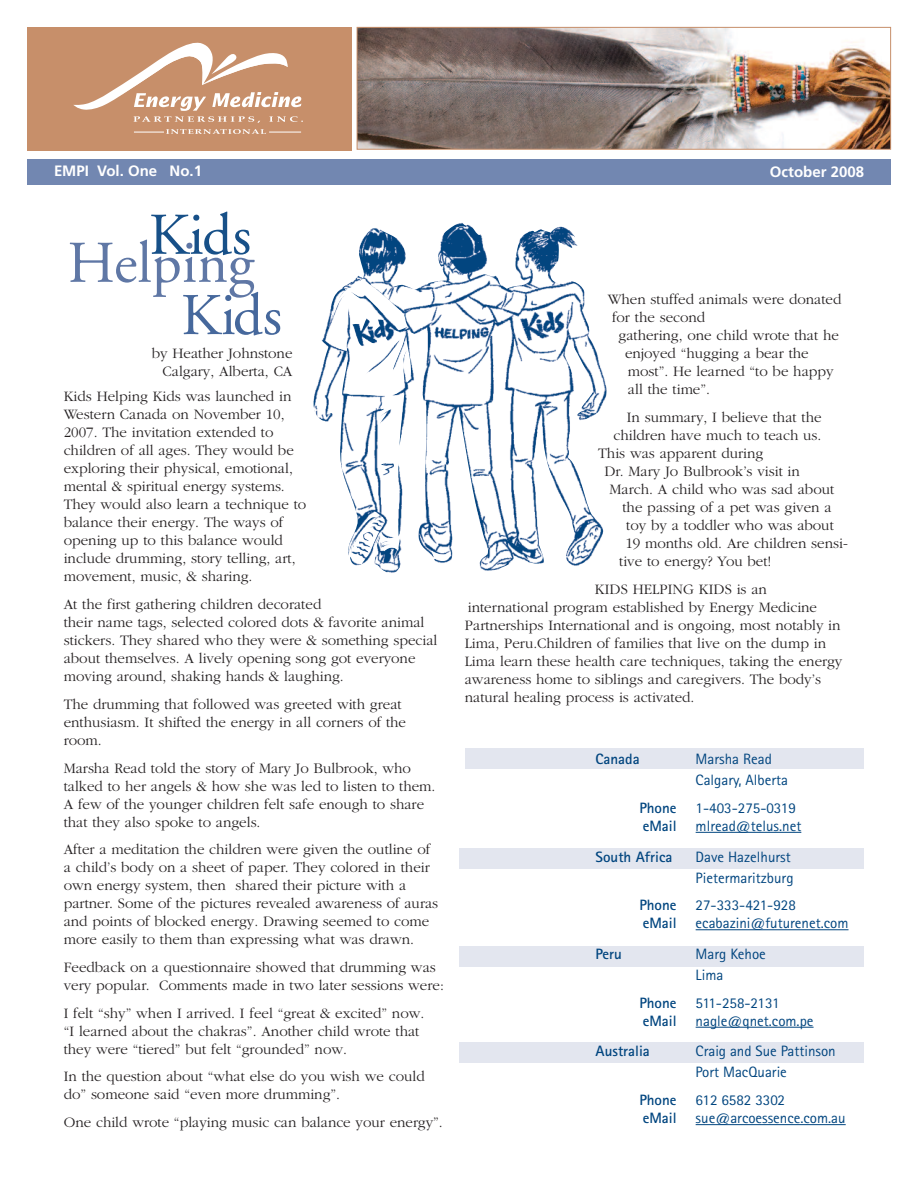
<style>
.page{position:relative;width:918px;height:1188px;background:#fff}
.page>*{position:absolute;margin:0;border:0;box-sizing:border-box;transform-origin:0 0}
.t1{font:59.1px "Adobe Garamond";color:#5f77a5}
.t2{font:59.1px "Adobe Garamond";color:#175088}
.t3{font:59.1px "Adobe Garamond";color:#46689c}
.t4{font:300 15px/18px "Garamond";color:#231f20}
.t5{font:15px/21px "Rotis Sans Serif";color:#01457f}
.t6{font:700 15px "Rotis Sans Serif";color:#01457f}
.t7{font:700 15px "Frutiger";color:#fff}
.t8{font:15px "Rotis Sans Serif";letter-spacing:-.035em;color:#01457f}
</style>
<div class="page">
<div style="left:27px;top:27px;width:325px;height:123px;background:#c78f6a"></div>
<svg style="left:73px;top:43px;width:230px;height:80px"></svg>
<svg style="left:166px;top:129px;width:100px;height:5px"></svg>
<hr style="left:134px;top:132px;width:30px;height:1px;background:#fff">
<hr style="left:269px;top:132px;width:32px;height:1px;background:#fff">
<img style="left:359px;top:29px;width:530px;height:119px">
<div style="left:357px;top:27px;width:534px;height:123px;border:1px solid #c78f6a"></div>
<div style="left:27px;top:159px;width:864px;height:26px;background:#7287b1"></div>
<img style="left:313px;top:222px;width:294px;height:351px">
<div style="left:466px;top:748px;width:398px;height:21px;background:#e3e6ef"></div>
<div style="left:459px;top:848px;width:405px;height:21px;background:#e3e6ef"></div>
<div style="left:460px;top:946px;width:404px;height:21px;background:#e3e6ef"></div>
<div style="left:459px;top:1042px;width:405px;height:21px;background:#e3e6ef"></div>
<hr style="left:696px;top:832px;width:105px;height:1px;background:#01457f">
<hr style="left:696px;top:929px;width:153px;height:1px;background:#01457f">
<hr style="left:696px;top:1027px;width:118px;height:1px;background:#01457f">
<hr style="left:696px;top:1124px;width:150px;height:1px;background:#01457f">
<p class="t7" style="left:54px;top:165px;width:150px">EMPI Vol. One No.1</p>
<p class="t7" style="left:770px;top:166px;width:96px">October 2008</p>
<h1 class="t2" style="left:149px;top:211px;width:104px">Kids</h1>
<h1 class="t3" style="left:181px;top:292px;width:103px">Kids</h1>
<h1 class="t1" style="left:68px;top:240px;width:188px">Helping</h1>
<p class="t4" style="left:152px;top:344px;width:142px;text-align:right">by Heather Johnstone<br>Calgary, Alberta, CA</p>
<p class="t4" style="left:64px;top:387px;width:244px">Kids Helping Kids was launched in Western Canada on November 10, 2007. The invitation extended to children of all ages. They would be exploring their physical, emotional, mental &amp; spiritual energy systems.<br>They would also learn a technique to balance their energy. The ways of opening up to this balance would include drumming, story telling, art, movement, music, &amp; sharing.</p>
<p class="t4" style="left:64px;top:595px;width:375px">At the first gathering children decorated<br>their name tags, selected colored dots &amp; favorite animal stickers. They shared who they were &amp; something special about themselves. A lively opening song got everyone moving around, shaking hands &amp; laughing.</p>
<p class="t4" style="left:64px;top:695px;width:344px">The drumming that followed was greeted with great enthusiasm. It shifted the energy in all corners of the room.</p>
<p class="t4" style="left:64px;top:758px;width:373px">Marsha Read told the story of Mary Jo Bulbrook, who talked to her angels &amp; how she was led to listen to them.<br>A few of the younger children felt safe enough to share that they also spoke to angels.</p>
<p class="t4" style="left:64px;top:840px;width:376px">After a meditation the children were given the outline of a child’s body on a sheet of paper. They colored in their own energy system, then shared their picture with a partner. Some of the pictures revealed awareness of auras and points of blocked energy. Drawing seemed to come more easily to them than expressing what was drawn.</p>
<p class="t4" style="left:64px;top:958px;width:382px">Feedback on a questionnaire showed that drumming was very popular. Comments made in two later sessions were:</p>
<p class="t4" style="left:64px;top:1003px;width:362px">I felt “shy” when I arrived. I feel “great &amp; excited” now. “I learned about the chakras”. Another child wrote that they were “tiered” but felt “grounded” now.</p>
<p class="t4" style="left:64px;top:1067px;width:363px">In the question about “what else do you wish we could do” someone said “even more drumming”.</p>
<p class="t4" style="left:64px;top:1113px;width:381px">One child wrote “playing music can balance your energy”.</p>
<p class="t4" style="left:608px;top:290px;width:235px">When stuffed animals were donated</p>
<p class="t4" style="left:612px;top:308px;width:95px">for the second</p>
<p class="t4" style="left:619px;top:326px;width:222px">gathering, one child wrote that he</p>
<p class="t4" style="left:625px;top:344px;width:185px">enjoyed “hugging a bear the</p>
<p class="t4" style="left:628px;top:362px;width:207px">most”. He learned “to be happy</p>
<p class="t4" style="left:628px;top:380px;width:84px">all the time”.</p>
<p class="t4" style="left:627px;top:408px;width:196px">In summary, I believe that the</p>
<p class="t4" style="left:613px;top:426px;width:209px">children have much to teach us.</p>
<p class="t4" style="left:598px;top:444px;width:167px">This was apparent during</p>
<p class="t4" style="left:604px;top:462px;width:197px">Dr. Mary Jo Bulbrook’s visit in</p>
<p class="t4" style="left:610px;top:480px;width:226px">March. A child who was sad about</p>
<p class="t4" style="left:622px;top:498px;width:211px">the passing of a pet was given a</p>
<p class="t4" style="left:626px;top:516px;width:209px">toy by a toddler who was about</p>
<p class="t4" style="left:625px;top:534px;width:224px">19 months old. Are children sensi-</p>
<p class="t4" style="left:619px;top:552px;width:153px">tive to energy? You bet!</p>
<p class="t4" style="left:465px;top:580px;width:379px;text-indent:130px">KIDS HELPING KIDS is an international program established by Energy Medicine Partnerships International and is ongoing, most notably in Lima, Peru.Children of families that live on the dump in Lima learn these health care techniques, taking the energy awareness home to siblings and caregivers. The body’s natural healing process is activated.</p>
<p class="t6" style="left:596px;top:754px;width:46px">Canada</p>
<p class="t5" style="left:696px;top:750px;width:94px">Marsha Read<br>Calgary, Alberta</p>
<p class="t6" style="left:639px;top:802px;width:39px">Phone</p>
<p class="t5" style="left:696px;top:799px;width:102px">1-403-275-0319</p>
<p class="t6" style="left:643px;top:820px;width:35px">eMail</p>
<p class="t5" style="left:696px;top:817px;width:107px">mlread@telus.net</p>
<p class="t6" style="left:596px;top:851px;width:78px">South Africa</p>
<p class="t5" style="left:696px;top:847px;width:99px">Dave Hazelhurst<br>Pietermaritzburg</p>
<p class="t6" style="left:639px;top:900px;width:39px">Phone</p>
<p class="t5" style="left:696px;top:896px;width:102px">27-333-421-928</p>
<p class="t6" style="left:643px;top:918px;width:35px">eMail</p>
<p class="t5" style="left:696px;top:914px;width:154px">ecabazini@futurenet.com</p>
<p class="t6" style="left:596px;top:949px;width:28px">Peru</p>
<p class="t5" style="left:696px;top:945px;width:72px">Marg Kehoe<br>Lima</p>
<p class="t6" style="left:639px;top:997px;width:39px">Phone</p>
<p class="t8" style="left:696px;top:997px;width:85px">511-258-2131</p>
<p class="t6" style="left:643px;top:1015px;width:35px">eMail</p>
<p class="t5" style="left:696px;top:1012px;width:119px">nagle@qnet.com.pe</p>
<p class="t6" style="left:596px;top:1046px;width:56px">Australia</p>
<p class="t5" style="left:696px;top:1042px;width:142px">Craig and Sue Pattinson<br>Port MacQuarie</p>
<p class="t6" style="left:639px;top:1095px;width:39px">Phone</p>
<p class="t5" style="left:696px;top:1091px;width:91px">612 6582 3302</p>
<p class="t6" style="left:643px;top:1113px;width:35px">eMail</p>
<p class="t5" style="left:696px;top:1109px;width:152px">sue@arcoessence.com.au</p>
</div>
